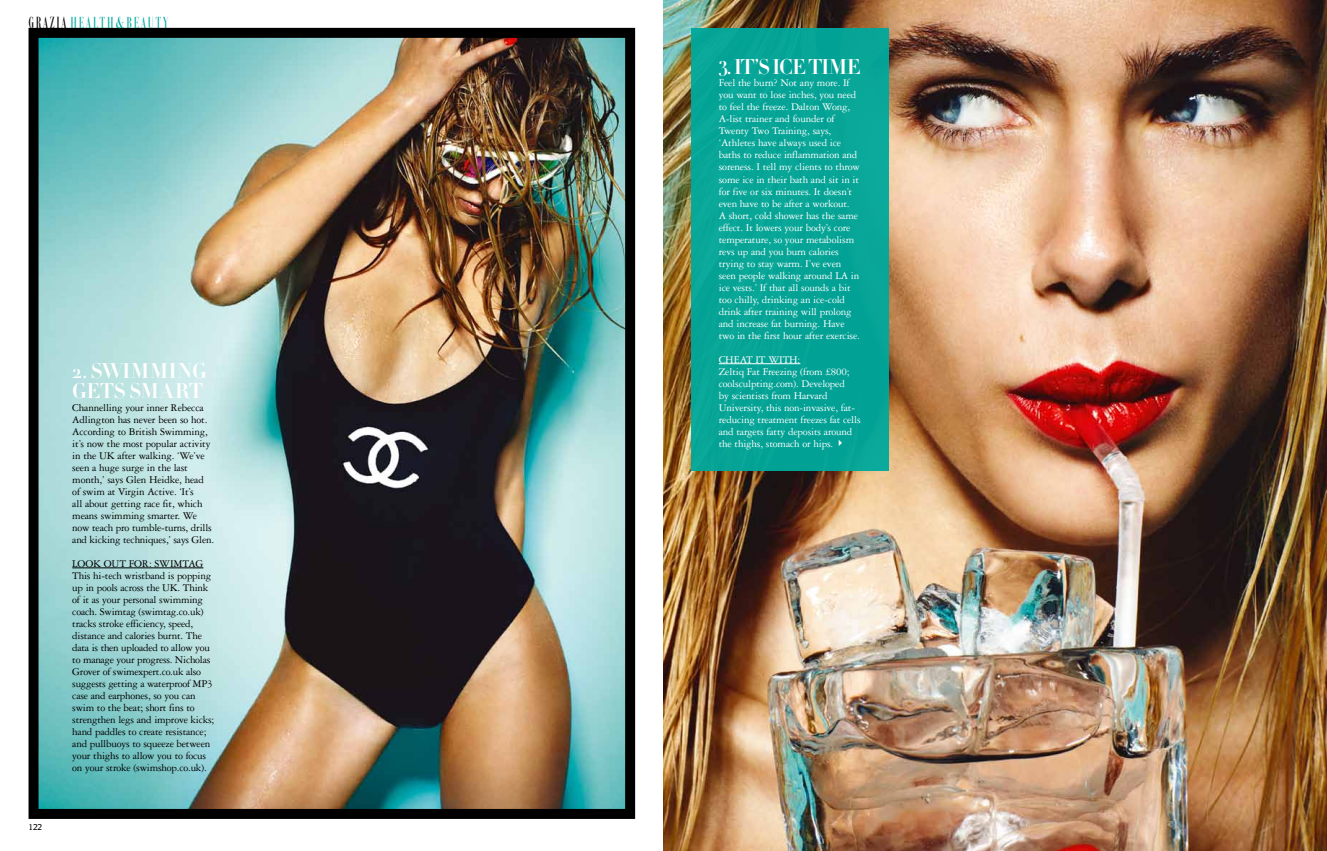
<style>
.page{position:relative;width:1327px;height:851px;background:#fff}
.page>*{position:absolute;margin:0;border:0;box-sizing:border-box;transform-origin:0 0}
.t1{font:21px/20px "Didot HTF B24 Bold";letter-spacing:-.015em;color:#fff}
.t2{font:21px "Didot HTF B24 Bold";letter-spacing:-.05em;color:#fff}
.t3{font:14.8px "Grazia A";letter-spacing:.135em;color:#00a99d}
.t4{font:11px/12px "Garamond Three";letter-spacing:-.02em;color:#000}
.t5{font:11px/12px "Garamond Three";letter-spacing:-.015em;color:#fff}
.t6{font:500 9px "Raleigh";color:#000}
.s1{font-size:15px;color:#000}
.s2{font-family:"Didot HTF L24 Light";font-size:15.6px}
</style>
<div class="page">
<img style="left:40px;top:39px;width:584px;height:768px">
<div style="left:29px;top:28px;width:606px;height:790px;border:10px solid #000"></div>
<img style="left:663px;top:0;width:663px;height:850px">
<hr style="left:72px;top:567px;width:131px;height:1px;background:#000">
<div style="left:691px;top:28px;width:197px;height:442px;background:#06a496"></div>
<hr style="left:719px;top:363px;width:81px;height:1px;background:#fff">
<h2 class="t3" style="left:29px;top:16px;width:141px"><span class="s1">GRAZIA</span> HEALTH<span class="s2">&amp;</span>BEAUTY</h2>
<p class="t6" style="left:29px;top:822px;width:15px">122</p>
<h1 class="t1" style="left:72px;top:361px;width:136px">2. SWIMMING<br>GETS SMART</h1>
<p class="t4" style="left:72px;top:401px;width:143px">Channelling your inner Rebecca<br>Adlington has never been so hot.<br>According to British Swimming, it’s now the most popular activity in the UK after walking. ‘We’ve seen a huge surge in the last month,’ says Glen Heidke, head of swim at Virgin Active. ‘It’s<br>all about getting race fit, which means swimming smarter. We now teach pro tumble-turns, drills and kicking techniques,’ says Glen.</p>
<p class="t4" style="left:72px;top:557px;width:144px">LOOK OUT FOR: SWIMTAG<br>This hi-tech wristband is popping up in pools across the UK. Think of it as your personal swimming coach. Swimtag (swimtag.co.uk) tracks stroke efficiency, speed, distance and calories burnt. The data is then uploaded to allow you to manage your progress. Nicholas<br>Grover of swimexpert.co.uk also suggests getting a waterproof MP3 case and earphones, so you can swim to the beat; short fins to strengthen legs and improve kicks; hand paddles to create resistance; and pullbuoys to squeeze between your thighs to allow you to focus on your stroke (swimshop.co.uk).</p>
<h1 class="t2" style="left:719px;top:54px;width:143px">3. IT’S ICE TIME</h1>
<p class="t5" style="left:719px;top:77px;width:143px">Feel the burn? Not any more. If you want to lose inches, you need to feel the freeze. Dalton Wong,<br>A-list trainer and founder of<br>Twenty Two Training, says, ‘Athletes have always used ice baths to reduce inflammation and soreness. I tell my clients to throw some ice in their bath and sit in it for five or six minutes. It doesn’t even have to be after a workout.<br>A short, cold shower has the same effect. It lowers your body’s core temperature, so your metabolism revs up and you burn calories trying to stay warm. I’ve even seen people walking around LA in ice vests.’ If that all sounds a bit too chilly, drinking an ice-cold drink after training will prolong and increase fat burning. Have two in the first hour after exercise.</p>
<p class="t5" style="left:719px;top:353px;width:143px">CHEAT IT WITH:<br>Zeltiq Fat Freezing (from £800; coolsculpting.com). Developed<br>by scientists from Harvard<br>University, this non-invasive, fat&shy;reducing treatment freezes fat cells and targets fatty deposits around the thighs, stomach or hips.</p>
</div>
